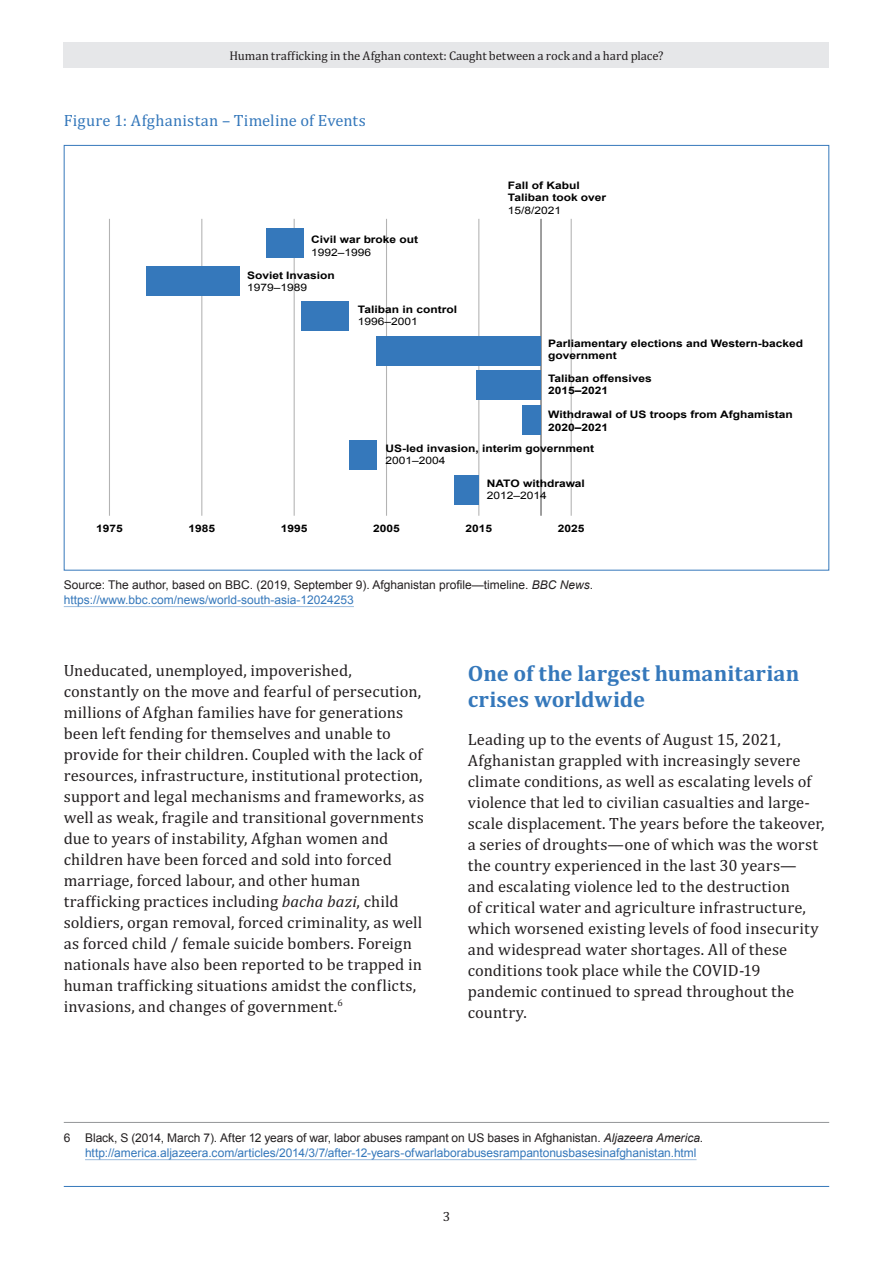
<style>
.page{position:relative;width:893px;height:1263px;background:#fff}
.page>*{position:absolute;margin:0;border:0;box-sizing:border-box;transform-origin:0 0}
.Heading_2{font:700 22.5px/26.2px "Cambria";letter-spacing:.005em;color:#3578bb}
.t1{font:16.5px/21px "Cambria";letter-spacing:.005em;color:#231f20}
.t2{font:16.5px "Cambria";letter-spacing:.01em;color:#3578bb}
.t3{font:13.5px "Cambria";color:#231f20}
.t4{font:12.75px "Cambria";letter-spacing:-.005em;color:#231f20}
.Footnote_text{font:12px/15px "Arial";letter-spacing:-.005em;color:#3578bb}
.Table_Source{font:12px/14.4px "Arial";color:#231f20}
.t5{font:700 10.35px/12.5px "Arial";color:#000;scale:1.16 1}
.s1{font-weight:400}
.s2{font-style:italic}
.s3{color:#3578bb}
.s4{color:#231f20}
.s5{font-style:italic;color:#231f20}
</style>
<div class="page">
<div style="left:64px;top:43px;width:765px;height:25px;background:#e6e7e9"></div>
<hr style="left:64px;top:1186px;width:765px;height:1px;background:#3578bb">
<hr style="left:64px;top:606px;width:290px;height:1px;background:#9abbdd">
<hr style="left:109px;top:219px;width:1px;height:297px;background:#b3b3b3">
<hr style="left:201px;top:219px;width:1px;height:297px;background:#b3b3b3">
<hr style="left:294px;top:219px;width:1px;height:297px;background:#b3b3b3">
<hr style="left:386px;top:219px;width:1px;height:297px;background:#b3b3b3">
<hr style="left:478px;top:219px;width:1px;height:297px;background:#b3b3b3">
<hr style="left:571px;top:219px;width:1px;height:297px;background:#b3b3b3">
<hr style="left:540px;top:219px;width:2px;height:297px;background:#808080">
<div style="left:146px;top:266px;width:93px;height:29px;background:#3578bb"></div>
<div style="left:266px;top:229px;width:38px;height:29px;background:#3578bb"></div>
<div style="left:302px;top:302px;width:47px;height:29px;background:#3578bb"></div>
<div style="left:349px;top:440px;width:28px;height:30px;background:#3578bb"></div>
<div style="left:455px;top:475px;width:24px;height:29px;background:#3578bb"></div>
<div style="left:523px;top:405px;width:18px;height:29px;background:#3578bb"></div>
<div style="left:476px;top:370px;width:65px;height:30px;background:#3578bb"></div>
<div style="left:377px;top:336px;width:164px;height:29px;background:#3578bb"></div>
<hr style="left:64px;top:1122px;width:765px;height:1px;background:#939598">
<hr style="left:85px;top:1159px;width:611px;height:1px;background:#9abbdd">
<p class="t4" style="left:229px;top:48px;width:436px">Human trafficking in the Afghan context: Caught between a rock and a hard place?</p>
<p class="t2" style="left:64px;top:110px;width:304px">Figure 1: Afghanistan – Timeline of Events</p>
<p class="t5" style="left:311px;top:234px;width:94px">Civil war broke out<br><span class="s1">1992–1996</span></p>
<p class="t5" style="left:247px;top:269px;width:77px">Soviet Invasion<br><span class="s1">1979–1989</span></p>
<p class="t5" style="left:358px;top:303px;width:87px">Taliban in control<br><span class="s1">1996–2001</span></p>
<p class="t5" style="left:508px;top:179px;width:86px">Fall of Kabul<br>Taliban took over<br><span class="s1">15/8/2021</span></p>
<p class="t5" style="left:548px;top:337px;width:221px">Parliamentary elections and Western-backed government</p>
<p class="t5" style="left:548px;top:372px;width:91px">Taliban offensives<br>2015–2021</p>
<p class="t5" style="left:548px;top:409px;width:212px">Withdrawal of US troops from Afghamistan<br>2020–2021</p>
<p class="t5" style="left:386px;top:442px;width:181px">US-led invasion, interim government<br><span class="s1">2001–2004</span></p>
<p class="t5" style="left:487px;top:477px;width:86px">NATO withdrawal<br><span class="s1">2012–2014</span></p>
<p class="t5" style="left:96px;top:522px;width:24px">1975</p>
<p class="t5" style="left:188px;top:522px;width:24px">1985</p>
<p class="t5" style="left:281px;top:522px;width:24px">1995</p>
<p class="t5" style="left:373px;top:522px;width:24px">2005</p>
<p class="t5" style="left:465px;top:522px;width:24px">2015</p>
<p class="t5" style="left:558px;top:522px;width:24px">2025</p>
<p class="Table_Source" style="left:64px;top:578px;width:531px">Source: The author, based on BBC. (2019, September 9). Afghanistan profile—timeline. <span class="s2">BBC News</span>. <span class="s3">https://www.bbc.com/news/world-south-asia-12024253</span></p>
<p class="t1" style="left:64px;top:659px;width:362px">Uneducated, unemployed, impoverished, constantly on the move and fearful of persecution, millions of Afghan families have for generations been left fending for themselves and unable to provide for their children. Coupled with the lack of resources, infrastructure, institutional protection, support and legal mechanisms and frameworks, as well as weak, fragile and transitional governments due to years of instability, Afghan women and children have been forced and sold into forced marriage, forced labour, and other human trafficking practices including <span class="s2">bacha bazi</span>, child soldiers, organ removal, forced criminality, as well as forced child / female suicide bombers. Foreign nationals have also been reported to be trapped in human trafficking situations amidst the conflicts, invasions, and changes of government.<sup>6</sup></p>
<p class="Heading_2" style="left:468px;top:659px;width:333px">One of the largest humanitarian crises worldwide</p>
<p class="t1" style="left:468px;top:729px;width:358px">Leading up to the events of August 15, 2021, Afghanistan grappled with increasingly severe climate conditions, as well as escalating levels of violence that led to civilian casualties and large&shy;scale displacement. The years before the takeover, a series of droughts—one of which was the worst the country experienced in the last 30 years— and escalating violence led to the destruction<br>of critical water and agriculture infrastructure, which worsened existing levels of food insecurity and widespread water shortages. All of these conditions took place while the COVID-19 pandemic continued to spread throughout the country.</p>
<p class="Footnote_text" style="left:85px;top:1130px;width:619px;text-indent:-21px"><span class="s4">6 Black, S (2014, March 7). After 12 years of war, labor abuses rampant on US bases in Afghanistan.</span> <span class="s5">Aljazeera America</span><span class="s4">. </span>http://america.aljazeera.com/articles/2014/3/7/after-12-years-ofwarlaborabusesrampantonusbasesinafghanistan.html</p>
<p class="t3" style="left:443px;top:1208px;width:9px">3</p>
</div>
